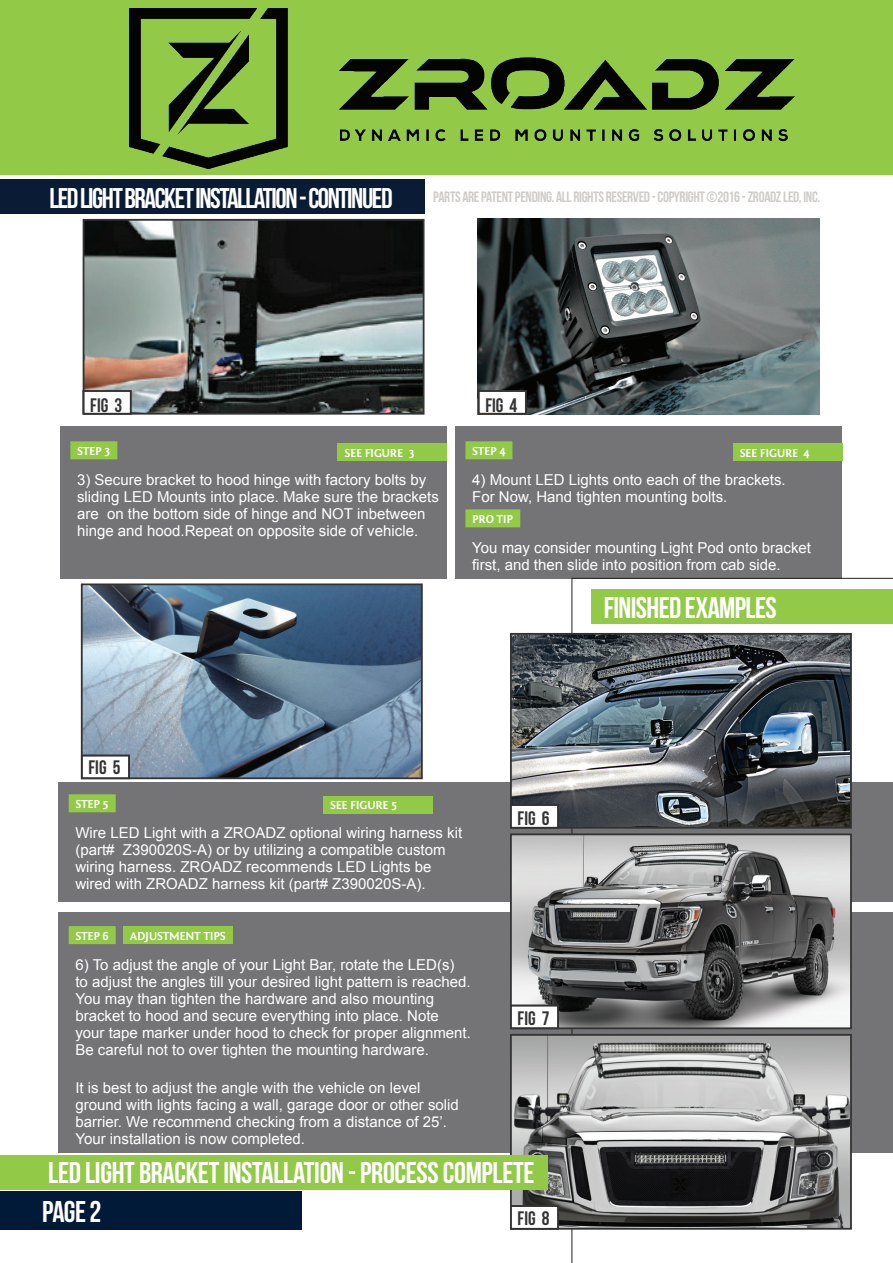
<style>
.page{position:relative;width:893px;height:1263px;background:#fff}
.page>*{position:absolute;margin:0;border:0;box-sizing:border-box;transform-origin:0 0}
.t1{font:30px "Bebas Neue";letter-spacing:-.01em;color:#fff}
.t2{font:28.5px "Bebas Neue";letter-spacing:-.05em;color:#fff}
.t3{font:19.5px "Bebas Neue";color:#323332}
.t4{font:15px/17px "Arial";color:#fff}
.t5{font:15px "Bebas Neue";letter-spacing:-.02em;color:#ceccca}
.t6{font:700 12px "Fontin Sans";letter-spacing:-.02em;color:#fff}
</style>
<div class="page">
<div style="left:0;top:1191px;width:301px;height:39px;background:#001a37"></div>
<div style="left:455px;top:426px;width:387px;height:153px;background:#747375"></div>
<div style="left:60px;top:426px;width:387px;height:153px;background:#747375"></div>
<div style="left:58px;top:782px;width:835px;height:120px;background:#747375"></div>
<div style="left:58px;top:912px;width:835px;height:241px;background:#747375"></div>
<div style="left:465px;top:441px;width:47px;height:18px;background:#92c947"></div>
<div style="left:465px;top:509px;width:55px;height:18px;background:#92c947"></div>
<div style="left:70px;top:441px;width:47px;height:18px;background:#92c947"></div>
<div style="left:69px;top:794px;width:47px;height:18px;background:#92c947"></div>
<div style="left:69px;top:926px;width:47px;height:18px;background:#92c947"></div>
<div style="left:733px;top:443px;width:109px;height:18px;background:#92c947"></div>
<div style="left:338px;top:443px;width:109px;height:18px;background:#92c947"></div>
<div style="left:323px;top:796px;width:110px;height:18px;background:#92c947"></div>
<div style="left:124px;top:926px;width:109px;height:18px;background:#92c947"></div>
<div style="left:0;top:0;width:893px;height:174px;background:#92c947"></div>
<div style="left:0;top:180px;width:424px;height:34px;background:#091b35"></div>
<svg style="left:571px;top:578px;width:322px;height:685px"></svg>
<img style="left:478px;top:219px;width:342px;height:196px">
<img style="left:86px;top:222px;width:335px;height:190px">
<div style="left:83px;top:219px;width:341px;height:196px;border:2px solid #323332"></div>
<img style="left:84px;top:586px;width:336px;height:190px">
<div style="left:81px;top:583px;width:342px;height:196px;border:2px solid #323332"></div>
<div style="left:478px;top:390px;width:49px;height:24px;background:#fff"></div>
<div style="left:478px;top:390px;width:49px;height:25px;border:2px solid #323332"></div>
<div style="left:83px;top:390px;width:48px;height:24px;background:#fff"></div>
<div style="left:83px;top:390px;width:49px;height:25px;border:2px solid #323332"></div>
<div style="left:81px;top:755px;width:49px;height:24px;background:#fff"></div>
<div style="left:81px;top:755px;width:49px;height:24px;border:2px solid #323332"></div>
<img style="left:513px;top:636px;width:336px;height:190px">
<div style="left:510px;top:633px;width:342px;height:196px;border:2px solid #323332"></div>
<img style="left:513px;top:836px;width:336px;height:190px">
<div style="left:510px;top:833px;width:342px;height:196px;border:2px solid #323332"></div>
<img style="left:513px;top:1037px;width:336px;height:190px">
<div style="left:510px;top:1034px;width:342px;height:196px;border:2px solid #323332"></div>
<div style="left:510px;top:804px;width:49px;height:24px;background:#fff"></div>
<div style="left:510px;top:804px;width:49px;height:25px;border:2px solid #323332"></div>
<div style="left:510px;top:1005px;width:49px;height:24px;background:#fff"></div>
<div style="left:510px;top:1005px;width:49px;height:24px;border:2px solid #323332"></div>
<div style="left:510px;top:1205px;width:49px;height:24px;background:#fff"></div>
<div style="left:510px;top:1205px;width:49px;height:24px;border:2px solid #323332"></div>
<div style="left:0;top:1155px;width:547px;height:34px;background:#92c947"></div>
<img style="left:129px;top:9px;width:665px;height:160px">
<h2 class="t2" style="left:50px;top:182px;width:345px">LED LIGHT BRACKET INSTALLATION - CONTINUED</h2>
<p class="t5" style="left:433px;top:188px;width:388px">PARTS ARE PATENT PENDING. ALL RIGHTS RESERVED - COPYRIGHT ©2016 - ZROADZ LED, INC.</p>
<h3 class="t3" style="left:90px;top:395px;width:33px">FIG 3</h3>
<h3 class="t3" style="left:485px;top:395px;width:33px">FIG 4</h3>
<p class="t6" style="left:77px;top:444px;width:35px">STEP 3</p>
<p class="t4" style="left:77px;top:471px;width:363px">3) Secure bracket to hood hinge with factory bolts by sliding LED Mounts into place. Make sure the brackets are on the bottom side of hinge and NOT inbetween hinge and hood.Repeat on opposite side of vehicle.</p>
<p class="t6" style="left:472px;top:444px;width:35px">STEP 4</p>
<p class="t4" style="left:472px;top:471px;width:315px">4) Mount LED Lights onto each of the brackets.<br>For Now, Hand tighten mounting bolts.</p>
<p class="t6" style="left:472px;top:512px;width:43px">PRO TIP</p>
<p class="t4" style="left:472px;top:539px;width:340px">You may consider mounting Light Pod onto bracket first, and then slide into position from cab side.</p>
<p class="t6" style="left:345px;top:446px;width:71px">SEE FIGURE 3</p>
<p class="t6" style="left:740px;top:446px;width:71px">SEE FIGURE 4</p>
<h1 class="t1" style="left:604px;top:591px;width:175px">FINISHED EXAMPLES</h1>
<h3 class="t3" style="left:89px;top:756px;width:33px">FIG 5</h3>
<p class="t6" style="left:75px;top:797px;width:35px">STEP 5</p>
<p class="t4" style="left:75px;top:824px;width:388px">Wire LED Light with a ZROADZ optional wiring harness kit (part# Z390020S-A) or by utilizing a compatible custom wiring harness. ZROADZ recommends LED Lights be wired with ZROADZ harness kit (part# Z390020S-A).</p>
<p class="t6" style="left:75px;top:929px;width:35px">STEP 6</p>
<p class="t4" style="left:75px;top:956px;width:397px">6) To adjust the angle of your Light Bar, rotate the LED(s)<br>to adjust the angles till your desired light pattern is reached.<br>You may than tighten the hardware and also mounting bracket to hood and secure everything into place. Note your tape marker under hood to check for proper alignment.<br>Be careful not to over tighten the mounting hardware.</p>
<p class="t4" style="left:75px;top:1079px;width:385px">It is best to adjust the angle with the vehicle on level ground with lights facing a wall, garage door or other solid barrier. We recommend checking from a distance of 25’.<br>Your installation is now completed.</p>
<p class="t6" style="left:330px;top:799px;width:69px">SEE FIGURE 5</p>
<p class="t6" style="left:130px;top:929px;width:97px">ADJUSTMENT TIPS</p>
<h3 class="t3" style="left:518px;top:807px;width:33px">FIG 6</h3>
<h3 class="t3" style="left:518px;top:1007px;width:33px">FIG 7</h3>
<h1 class="t1" style="left:48px;top:1156px;width:488px">LED LIGHT BRACKET INSTALLATION - PROCESS COMPLETE</h1>
<h1 class="t1" style="left:42px;top:1195px;width:61px">PAGE 2</h1>
<h3 class="t3" style="left:518px;top:1207px;width:33px">FIG 8</h3>
</div>
